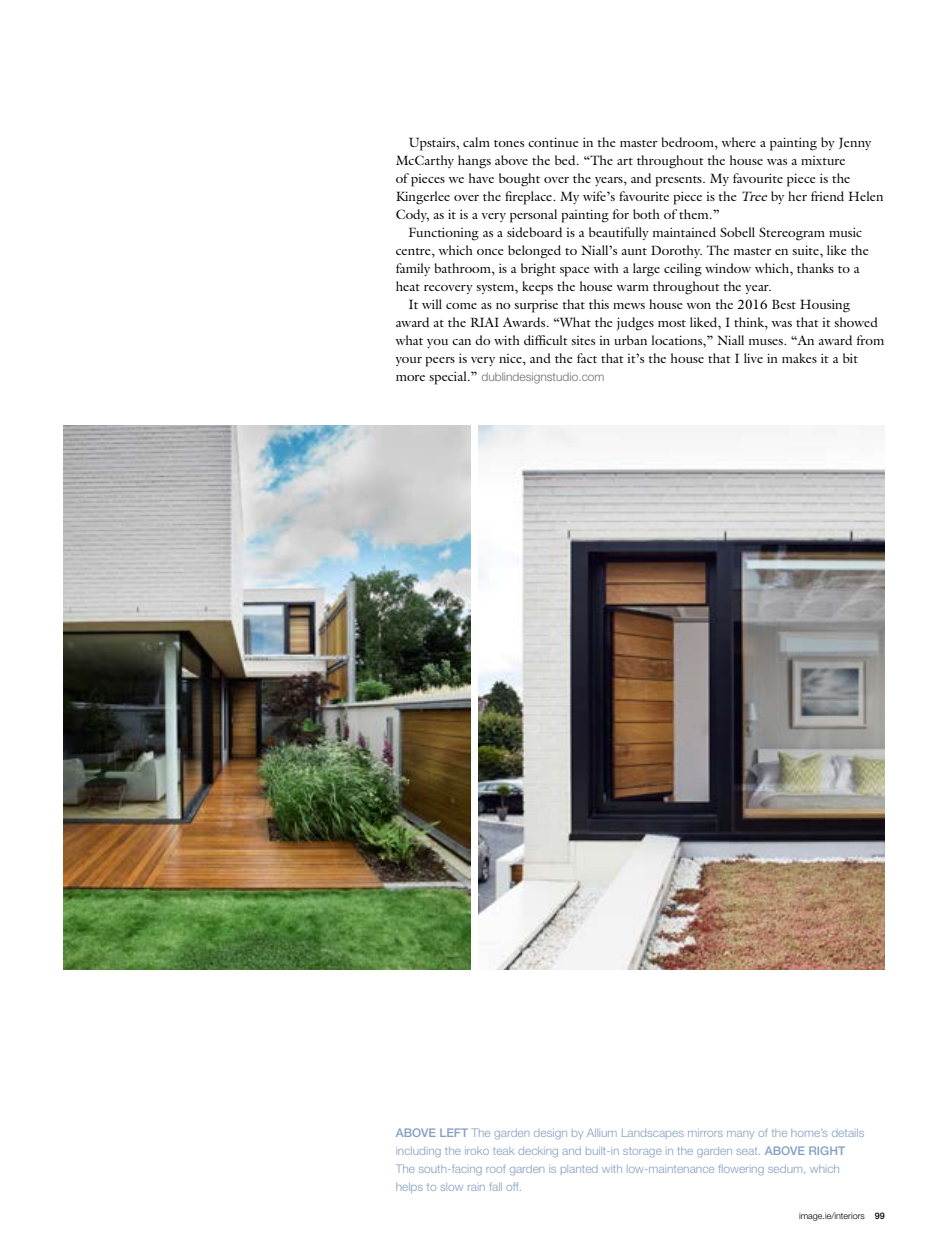
<style>
.page{position:relative;width:936px;height:1255px;background:#fff}
.page>*{position:absolute;margin:0;border:0;box-sizing:border-box;transform-origin:0 0}
.t1{font:13.5px "Galliard";color:#000}
.t2{font:300 12px/18px "Helvetica Neue LT Std";color:#849fc2}
.t3{font:300 12px "Helvetica Neue LT Std";color:#6d6e71}
.t4{font:300 9px "Helvetica Neue LT Std";color:#000}
.s1{font-style:italic}
.s2{font-family:"Galliard";font-weight:400;font-size:13.5px;color:#000}
.s3{font-weight:500}
</style>
<div class="page">
<img style="left:64px;top:425px;width:406px;height:544px">
<img style="left:478px;top:425px;width:406px;height:544px">
<p class="t1" style="left:408px;top:134px;width:464px">Upstairs, calm tones continue in the master bedroom, where a painting by Jenny</p>
<p class="t1" style="left:395px;top:152px;width:451px">McCarthy hangs above the bed. “The art throughout the house was a mixture</p>
<p class="t1" style="left:395px;top:170px;width:456px">of pieces we have bought over the years, and presents. My favourite piece is the</p>
<p class="t1" style="left:395px;top:188px;width:489px">Kingerlee over the fireplace. My wife’s favourite piece is the <span class="s1">Tree</span>by her friend Helen</p>
<p class="t1" style="left:395px;top:206px;width:325px">Cody, as it is a very personal painting for both of them.”</p>
<p class="t1" style="left:408px;top:224px;width:455px">Functioning as a sideboard is a beautifully maintained Sobell Stereogram music</p>
<p class="t1" style="left:395px;top:242px;width:475px">centre, which once belonged to Niall’s aunt Dorothy. The master en suite, like the</p>
<p class="t1" style="left:395px;top:260px;width:465px">family bathroom, is a bright space with a large ceiling window which, thanks to a</p>
<p class="t1" style="left:395px;top:278px;width:377px">heat recovery system, keeps the house warm throughout the year.</p>
<p class="t1" style="left:408px;top:296px;width:443px">It will come as no surprise that this mews house won the 2016 Best Housing</p>
<p class="t1" style="left:395px;top:314px;width:484px">award at the RIAI Awards. “What the judges most liked, I think, was that it showed</p>
<p class="t1" style="left:395px;top:332px;width:490px">what you can do with difficult sites in urban locations,” Niall muses. “An award from</p>
<p class="t1" style="left:395px;top:350px;width:464px">your peers is very nice, and the fact that it’s the house that I live in makes it a bit</p>
<p class="t3" style="left:395px;top:369px;width:210px"><span class="s2">more special.”</span> dublindesignstudio.com</p>
<p class="t2" style="left:395px;top:1123px;width:470px"><span class="s3">ABOVE LEFT</span> The garden design by Allium Landscapes mirrors many of the home’s details including the iroko teak decking and built-in storage in the garden seat. <span class="s3">ABOVE RIGHT </span>The south-facing roof garden is planted with low-maintenance flowering sedum, which helps to slow rain fall off.</p>
<p class="t4" style="left:799px;top:1210px;width:87px">image.ie/interiors <span class="s3">99</span></p>
</div>
